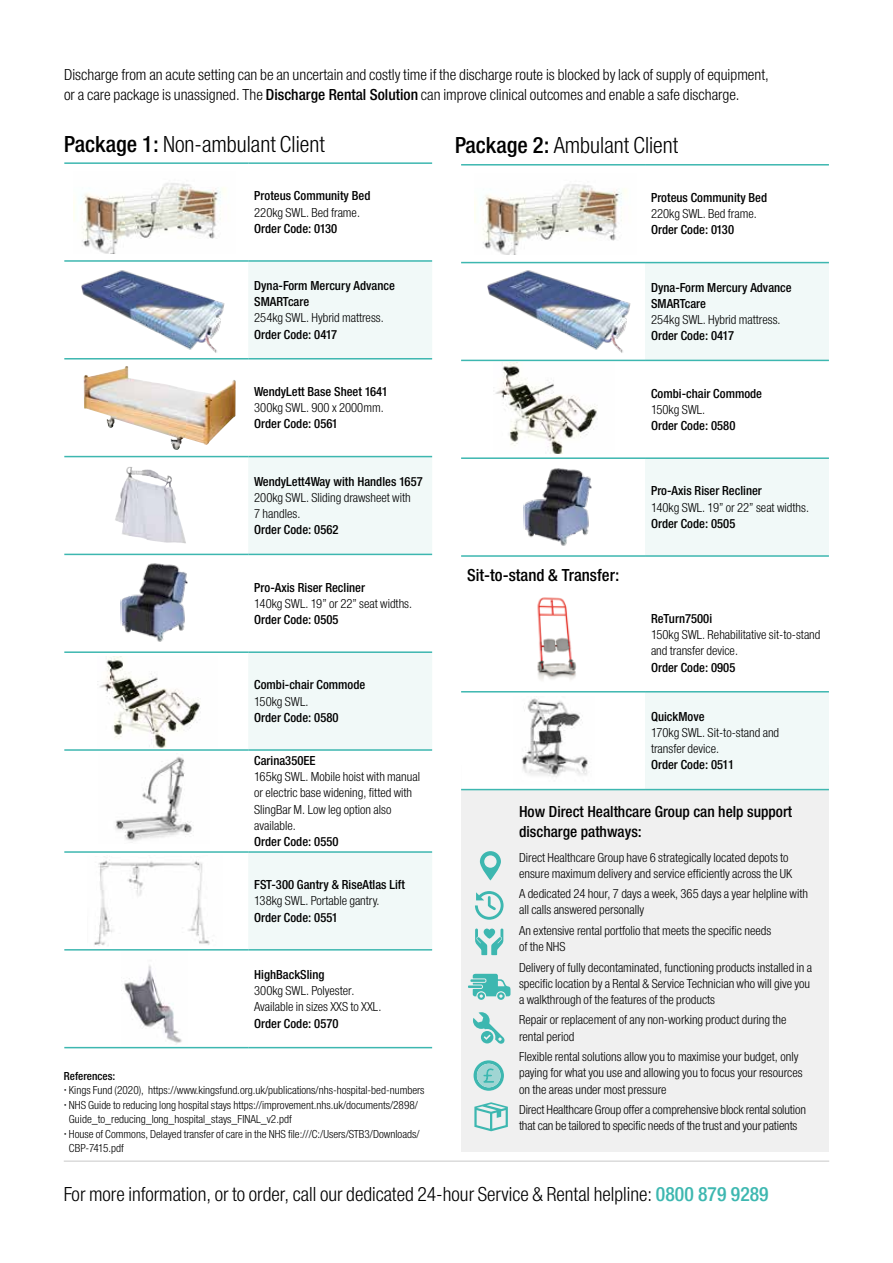
<style>
.page{position:relative;width:893px;height:1263px;background:#fff}
.page>*{position:absolute;margin:0;border:0;box-sizing:border-box;transform-origin:0 0}
.t1{font:24px "Helvetica Neue H47";color:#000}
.t2{font:21px "Helvetica Neue H47";color:#000}
.t3{font:18px "Helvetica Neue H67";color:#000}
.t4{font:16.5px/19.8px "Helvetica Neue H47";color:#000}
.t5{font:16.5px/19.8px "Helvetica Neue H67";color:#000}
.t6{font:13.5px/16.2px "Helvetica Neue H47";color:#000}
.t7{font:13.5px/16.2px "Helvetica Neue H67";color:#000}
.t8{font:12px/14.4px "Helvetica Neue H47";color:#000}
.t9{font:12px "Helvetica Neue H67";color:#000}
.s1{font-family:"Helvetica Neue H67"}
.s2{font-family:"Helvetica Neue H67";color:#3db7b0}
</style>
<div class="page">
<div style="left:461px;top:765px;width:368px;height:387px;background:#f0f0f0"></div>
<svg style="left:475px;top:891px;width:29px;height:29px"></svg>
<hr style="left:470px;top:979px;width:15px;height:3px;background:#3db7b0">
<svg style="left:473px;top:974px;width:37px;height:26px"></svg>
<hr style="left:468px;top:985px;width:14px;height:3px;background:#3db7b0">
<svg style="left:473px;top:1060px;width:31px;height:31px"></svg>
<svg style="left:474px;top:1102px;width:34px;height:29px"></svg>
<svg style="left:480px;top:851px;width:21px;height:29px"></svg>
<svg style="left:475px;top:928px;width:28px;height:27px"></svg>
<svg style="left:473px;top:1012px;width:32px;height:32px"></svg>
<svg style="left:64px;top:359px;width:184px;height:389px"></svg>
<svg style="left:248px;top:262px;width:184px;height:687px;fill:#f1f9f8"></svg>
<hr style="left:64px;top:260px;width:184px;height:2px;background:#3db7b0">
<hr style="left:64px;top:358px;width:184px;height:1px;background:#3db7b0">
<hr style="left:64px;top:456px;width:184px;height:1px;background:#3db7b0">
<hr style="left:64px;top:554px;width:184px;height:1px;background:#3db7b0">
<hr style="left:64px;top:651px;width:184px;height:2px;background:#3db7b0">
<hr style="left:64px;top:749px;width:184px;height:2px;background:#3db7b0">
<hr style="left:64px;top:851px;width:184px;height:2px;background:#3db7b0">
<hr style="left:64px;top:949px;width:184px;height:1px;background:#3db7b0">
<hr style="left:64px;top:1047px;width:184px;height:1px;background:#3db7b0">
<hr style="left:248px;top:260px;width:184px;height:2px;background:#3db7b0">
<hr style="left:248px;top:358px;width:184px;height:1px;background:#3db7b0">
<hr style="left:248px;top:456px;width:184px;height:1px;background:#3db7b0">
<hr style="left:248px;top:554px;width:184px;height:1px;background:#3db7b0">
<hr style="left:248px;top:651px;width:184px;height:2px;background:#3db7b0">
<hr style="left:248px;top:749px;width:184px;height:2px;background:#3db7b0">
<hr style="left:248px;top:851px;width:184px;height:2px;background:#3db7b0">
<hr style="left:248px;top:949px;width:184px;height:1px;background:#3db7b0">
<hr style="left:248px;top:1047px;width:184px;height:1px;background:#3db7b0">
<hr style="left:64px;top:162px;width:184px;height:2px;background:#3db7b0">
<hr style="left:248px;top:162px;width:184px;height:2px;background:#3db7b0">
<svg style="left:461px;top:261px;width:368px;height:528px"></svg>
<svg style="left:461px;top:263px;width:184px;height:428px"></svg>
<svg style="left:645px;top:263px;width:184px;height:526px;fill:#f1f9f8"></svg>
<hr style="left:461px;top:262px;width:184px;height:1px;background:#3db7b0">
<hr style="left:461px;top:360px;width:184px;height:1px;background:#3db7b0">
<hr style="left:461px;top:457px;width:184px;height:2px;background:#3db7b0">
<hr style="left:461px;top:555px;width:184px;height:2px;background:#3db7b0">
<hr style="left:461px;top:691px;width:184px;height:1px;background:#3db7b0">
<hr style="left:461px;top:789px;width:184px;height:1px;background:#3db7b0">
<hr style="left:645px;top:262px;width:184px;height:1px;background:#3db7b0">
<hr style="left:645px;top:360px;width:184px;height:1px;background:#3db7b0">
<hr style="left:645px;top:457px;width:184px;height:2px;background:#3db7b0">
<hr style="left:645px;top:555px;width:184px;height:2px;background:#3db7b0">
<hr style="left:645px;top:691px;width:184px;height:1px;background:#3db7b0">
<hr style="left:645px;top:789px;width:184px;height:1px;background:#3db7b0">
<hr style="left:461px;top:164px;width:184px;height:2px;background:#3db7b0">
<hr style="left:645px;top:164px;width:184px;height:2px;background:#3db7b0">
<hr style="left:64px;top:1160px;width:765px;height:2px;background:#dadada">
<img style="left:73px;top:183px;width:153px;height:70px">
<img style="left:474px;top:184px;width:153px;height:71px">
<img style="left:81px;top:270px;width:144px;height:83px">
<img style="left:473px;top:265px;width:173px;height:91px">
<img style="left:115px;top:757px;width:77px;height:84px">
<img style="left:94px;top:856px;width:116px;height:90px">
<img style="left:121px;top:965px;width:61px;height:78px">
<img style="left:120px;top:561px;width:68px;height:82px">
<img style="left:524px;top:465px;width:68px;height:83px">
<img style="left:97px;top:656px;width:121px;height:91px">
<img style="left:493px;top:362px;width:121px;height:91px">
<img style="left:532px;top:593px;width:47px;height:92px">
<img style="left:513px;top:696px;width:81px;height:89px">
<img style="left:84px;top:367px;width:125px;height:83px">
<img style="left:120px;top:467px;width:9px;height:35px">
<p class="t4" style="left:64px;top:66px;width:706px">Discharge from an acute setting can be an uncertain and costly time if the discharge route is blocked by lack of supply of equipment, or a care package is unassigned. The <span class="s1">Discharge Rental Solution</span> can improve clinical outcomes and enable a safe discharge.</p>
<h1 class="t1" style="left:64px;top:128px;width:262px"><span class="s1">Package 1:</span> Non-ambulant Client</h1>
<h1 class="t1" style="left:455px;top:129px;width:225px"><span class="s1">Package 2:</span> Ambulant Client</h1>
<p class="t7" style="left:254px;top:189px;width:118px">Proteus Community Bed</p>
<p class="t6" style="left:254px;top:205px;width:107px">220kg SWL. Bed frame.</p>
<p class="t7" style="left:254px;top:221px;width:85px">Order Code: 0130</p>
<p class="t7" style="left:254px;top:279px;width:142px">Dyna-Form Mercury Advance<br>SMARTcare</p>
<p class="t6" style="left:254px;top:311px;width:131px">254kg SWL. Hybrid mattress.</p>
<p class="t7" style="left:254px;top:327px;width:85px">Order Code: 0417</p>
<p class="t7" style="left:254px;top:384px;width:135px">WendyLett Base Sheet 1641</p>
<p class="t6" style="left:254px;top:401px;width:131px">300kg SWL. 900 x 2000mm.</p>
<p class="t7" style="left:254px;top:417px;width:85px">Order Code: 0561</p>
<p class="t7" style="left:254px;top:474px;width:170px">WendyLett4Way with Handles 1657</p>
<p class="t6" style="left:254px;top:490px;width:158px">200kg SWL. Sliding drawsheet with<br>7 handles.</p>
<p class="t7" style="left:254px;top:523px;width:86px">Order Code: 0562</p>
<p class="t7" style="left:254px;top:580px;width:112px">Pro-Axis Riser Recliner</p>
<p class="t6" style="left:254px;top:596px;width:159px">140kg SWL. 19” or 22” seat widths.</p>
<p class="t7" style="left:254px;top:612px;width:86px">Order Code: 0505</p>
<p class="t7" style="left:254px;top:678px;width:113px">Combi-chair Commode</p>
<p class="t6" style="left:254px;top:694px;width:56px">150kg SWL.</p>
<p class="t7" style="left:254px;top:710px;width:86px">Order Code: 0580</p>
<p class="t7" style="left:254px;top:753px;width:63px">Carina350EE</p>
<p class="t6" style="left:254px;top:770px;width:167px">165kg SWL. Mobile hoist with manual or electric base widening, fitted with<br>SlingBar M. Low leg option also available.</p>
<p class="t7" style="left:254px;top:834px;width:86px">Order Code: 0550</p>
<p class="t7" style="left:254px;top:878px;width:152px">FST-300 Gantry &amp; RiseAtlas Lift</p>
<p class="t6" style="left:254px;top:894px;width:127px">138kg SWL. Portable gantry.</p>
<p class="t7" style="left:254px;top:910px;width:85px">Order Code: 0551</p>
<p class="t7" style="left:254px;top:967px;width:72px">HighBackSling</p>
<p class="t6" style="left:254px;top:984px;width:129px">300kg SWL. Polyester.<br>Available in sizes XXS to XXL.</p>
<p class="t7" style="left:254px;top:1016px;width:86px">Order Code: 0570</p>
<p class="t9" style="left:64px;top:1068px;width:53px">References:</p>
<p class="t8" style="left:64px;top:1084px;width:362px">• Kings Fund (2020), https://www.kingsfund.org.uk/publications/nhs-hospital-bed-numbers</p>
<p class="t8" style="left:69px;top:1098px;width:350px;text-indent:-5px">• NHS Guide to reducing long hospital stays https://improvement.nhs.uk/documents/2898/<br>Guide_to_reducing_long_hospital_stays_FINAL_v2.pdf</p>
<p class="t8" style="left:69px;top:1127px;width:352px;text-indent:-5px">• House of Commons, Delayed transfer of care in the NHS file:///C:/Users/STB3/Downloads/<br>CBP-7415.pdf</p>
<p class="t7" style="left:651px;top:190px;width:118px">Proteus Community Bed</p>
<p class="t6" style="left:651px;top:207px;width:107px">220kg SWL. Bed frame.</p>
<p class="t7" style="left:651px;top:223px;width:85px">Order Code: 0130</p>
<p class="t7" style="left:651px;top:280px;width:142px">Dyna-Form Mercury Advance<br>SMARTcare</p>
<p class="t6" style="left:651px;top:313px;width:131px">254kg SWL. Hybrid mattress.</p>
<p class="t7" style="left:651px;top:329px;width:85px">Order Code: 0417</p>
<p class="t7" style="left:651px;top:386px;width:113px">Combi-chair Commode</p>
<p class="t6" style="left:651px;top:402px;width:56px">150kg SWL.</p>
<p class="t7" style="left:651px;top:418px;width:86px">Order Code: 0580</p>
<h3 class="t3" style="left:467px;top:563px;width:154px">Sit-to-stand &amp; Transfer:</h3>
<p class="t7" style="left:651px;top:484px;width:112px">Pro-Axis Riser Recliner</p>
<p class="t6" style="left:651px;top:500px;width:159px">140kg SWL. 19” or 22” seat widths.</p>
<p class="t7" style="left:651px;top:516px;width:86px">Order Code: 0505</p>
<p class="t7" style="left:651px;top:612px;width:63px">ReTurn7500i</p>
<p class="t6" style="left:651px;top:628px;width:171px">150kg SWL. Rehabilitative sit-to-stand and transfer device.</p>
<p class="t7" style="left:651px;top:660px;width:86px">Order Code: 0905</p>
<p class="t7" style="left:651px;top:709px;width:55px">QuickMove</p>
<p class="t6" style="left:651px;top:726px;width:130px">170kg SWL. Sit-to-stand and transfer device.</p>
<p class="t7" style="left:651px;top:758px;width:85px">Order Code: 0511</p>
<p class="t5" style="left:519px;top:803px;width:275px">How Direct Healthcare Group can help support discharge pathways:</p>
<p class="t6" style="left:519px;top:850px;width:275px">Direct Healthcare Group have 6 strategically located depots to ensure maximum delivery and service efficiently across the UK</p>
<p class="t6" style="left:519px;top:887px;width:291px">A dedicated 24 hour, 7 days a week, 365 days a year helpline with all calls answered personally</p>
<p class="t6" style="left:519px;top:923px;width:254px">An extensive rental portfolio that meets the specific needs of the NHS</p>
<p class="t6" style="left:519px;top:960px;width:295px">Delivery of fully decontaminated, functioning products installed in a specific location by a Rental &amp; Service Technician who will give you a walkthrough of the features of the products</p>
<p class="t6" style="left:519px;top:1013px;width:269px">Repair or replacement of any non-working product during the rental period</p>
<p class="t6" style="left:519px;top:1050px;width:285px">Flexible rental solutions allow you to maximise your budget, only paying for what you use and allowing you to focus your resources on the areas under most pressure</p>
<p class="t6" style="left:519px;top:1102px;width:288px">Direct Healthcare Group offer a comprehensive block rental solution that can be tailored to specific needs of the trust and your patients</p>
<h2 class="t2" style="left:64px;top:1180px;width:706px">For more information, or to order, call our dedicated 24-hour Service &amp; Rental helpline: <span class="s2">0800 879 9289</span></h2>
</div>
